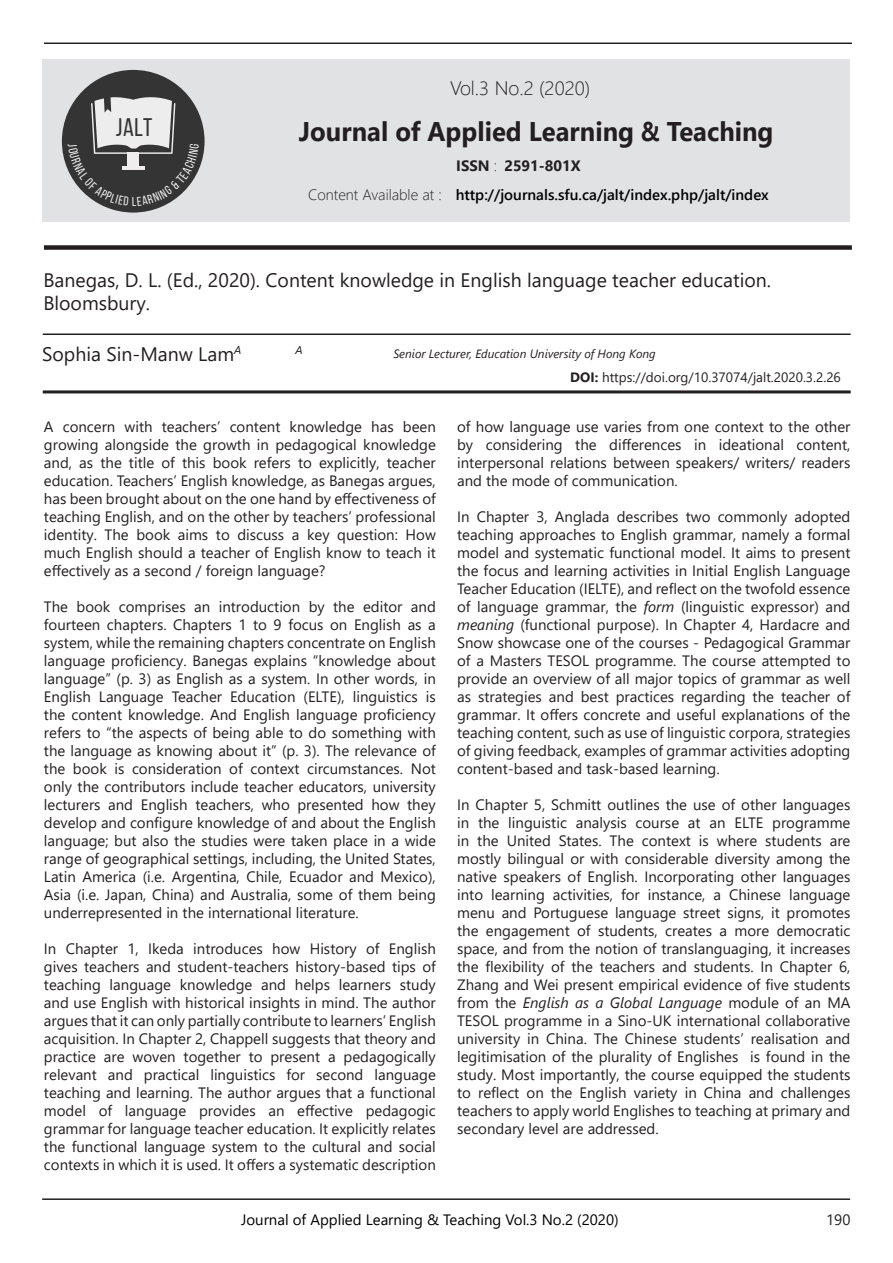
<style>
.page{position:relative;width:893px;height:1263px;background:#fff}
.page>*{position:absolute;margin:0;border:0;box-sizing:border-box;transform-origin:0 0}
.t1{font:700 27px "Segoe UI";color:#231f20;scale:.95 1}
.t2{font:25.5px "Bebas Neue";color:#343434}
.t3{font:19.5px/23.4px "Segoe UI";color:#231f20}
.t4{font:300 19.5px "Segoe UI";color:#231f20}
.t5{font:15px/18px "Segoe UI";color:#231f20;text-align:justify}
.t6{font:600 15px "Segoe UI";color:#000}
.t7{font:15px "Segoe UI";color:#000}
.t8{font:300 15px "Segoe UI";color:#231f20}
.t9{font:700 15px "Segoe UI";color:#231f20}
.t10{font:13.5px "Segoe UI";color:#231f20}
.t11{font:italic 12px "Segoe UI";color:#231f20}
.t12{font:italic 11.4px "Segoe UI";color:#231f20}
.s1{font-weight:300}
.s2{font-weight:700}
.s3{font-style:italic}
</style>
<div class="page">
<hr style="left:42px;top:1198px;width:808px;height:2px;background:#231f20">
<hr style="left:43px;top:333px;width:808px;height:2px;background:#231f20">
<hr style="left:43px;top:390px;width:808px;height:3px;background:#231f20">
<div style="left:44px;top:245px;width:808px;height:5px;background:#231f20"></div>
<hr style="left:44px;top:43px;width:808px;height:1px;background:#231f20">
<div style="left:43px;top:59px;width:807px;height:163px;background:#e1e2e4"></div>
<div style="left:62px;top:70px;width:143px;height:143px;background:#343434;border-radius:50%"></div>
<svg style="left:68px;top:96px;width:131px;height:110px"></svg>
<p class="t2" style="left:116px;top:113px;width:38px">JALT</p>
<p class="t4" style="left:450px;top:69px;width:142px">Vol.3 No.2 (2020)</p>
<p class="t1" style="left:299px;top:105px;width:501px">Journal of Applied Learning &amp; Teaching</p>
<p class="t8" style="left:308px;top:180px;width:135px">Content Available at :</p>
<p class="t9" style="left:456px;top:151px;width:42px">ISSN <span class="s1">:</span></p>
<p class="t9" style="left:504px;top:151px;width:78px">2591-801X</p>
<p class="t6" style="left:456px;top:180px;width:315px">http://journals.sfu.ca/jalt/index.php/jalt/index</p>
<p class="t3" style="left:43px;top:267px;width:729px">Banegas, D. L. (Ed., 2020). Content knowledge in English language teacher education.<br>Bloomsbury.</p>
<p class="t3" style="left:42px;top:340px;width:201px">Sophia Sin-Manw Lam<sup>A</sup></p>
<p class="t12" style="left:296px;top:339px;width:9px">A</p>
<p class="t11" style="left:393px;top:342px;width:264px">Senior Lecturer, Education University of Hong Kong</p>
<p class="t5" style="left:44px;top:416px;width:393px">A concern with teachers’ content knowledge has been growing alongside the growth in pedagogical knowledge and, as the title of this book refers to explicitly, teacher education. Teachers’ English knowledge, as Banegas argues, has been brought about on the one hand by effectiveness of teaching English, and on the other by teachers’ professional identity. The book aims to discuss a key question: How much English should a teacher of English know to teach it effectively as a second / foreign language?</p>
<p class="t5" style="left:44px;top:596px;width:393px">The book comprises an introduction by the editor and fourteen chapters. Chapters 1 to 9 focus on English as a system, while the remaining chapters concentrate on English language proficiency. Banegas explains “knowledge about language” (p. 3) as English as a system. In other words, in English Language Teacher Education (ELTE), linguistics is the content knowledge. And English language proficiency refers to “the aspects of being able to do something with the language as knowing about it” (p. 3). The relevance of the book is consideration of context circumstances. Not only the contributors include teacher educators, university lecturers and English teachers, who presented how they develop and configure knowledge of and about the English language; but also the studies were taken place in a wide range of geographical settings, including, the United States, Latin America (i.e. Argentina, Chile, Ecuador and Mexico), Asia (i.e. Japan, China) and Australia, some of them being underrepresented in the international literature.</p>
<p class="t5" style="left:44px;top:938px;width:393px">In Chapter 1, Ikeda introduces how History of English gives teachers and student-teachers history-based tips of teaching language knowledge and helps learners study and use English with historical insights in mind. The author argues that it can only partially contribute to learners’ English acquisition. In Chapter 2, Chappell suggests that theory and practice are woven together to present a pedagogically relevant and practical linguistics for second language teaching and learning. The author argues that a functional model of language provides an effective pedagogic grammar for language teacher education. It explicitly relates the functional language system to the cultural and social contexts in which it is used. It offers a systematic description</p>
<p class="t10" style="left:570px;top:365px;width:272px"><span class="s2">DOI:</span> https://doi.org/10.37074/jalt.2020.3.2.26</p>
<p class="t5" style="left:457px;top:416px;width:395px">of how language use varies from one context to the other by considering the differences in ideational content, interpersonal relations between speakers/ writers/ readers and the mode of communication.</p>
<p class="t5" style="left:457px;top:506px;width:395px">In Chapter 3, Anglada describes two commonly adopted teaching approaches to English grammar, namely a formal model and systematic functional model. It aims to present the focus and learning activities in Initial English Language Teacher Education (IELTE), and reflect on the twofold essence of language grammar, the <span class="s3">form</span> (linguistic expressor) and <span class="s3">meaning</span> (functional purpose). In Chapter 4, Hardacre and Snow showcase one of the courses - Pedagogical Grammar of a Masters TESOL programme. The course attempted to provide an overview of all major topics of grammar as well as strategies and best practices regarding the teacher of grammar. It offers concrete and useful explanations of the teaching content, such as use of linguistic corpora, strategies of giving feedback, examples of grammar activities adopting content-based and task-based learning.</p>
<p class="t5" style="left:457px;top:794px;width:395px">In Chapter 5, Schmitt outlines the use of other languages in the linguistic analysis course at an ELTE programme in the United States. The context is where students are mostly bilingual or with considerable diversity among the native speakers of English. Incorporating other languages into learning activities, for instance, a Chinese language menu and Portuguese language street signs, it promotes the engagement of students, creates a more democratic space, and from the notion of translanguaging, it increases the flexibility of the teachers and students. In Chapter 6, Zhang and Wei present empirical evidence of five students from the <span class="s3">English as a Global Language</span> module of an MA TESOL programme in a Sino-UK international collaborative university in China. The Chinese students’ realisation and legitimisation of the plurality of Englishes is found in the study. Most importantly, the course equipped the students to reflect on the English variety in China and challenges teachers to apply world Englishes to teaching at primary and secondary level are addressed.</p>
<p class="t7" style="left:241px;top:1206px;width:379px">Journal of Applied Learning &amp; Teaching Vol.3 No.2 (2020)</p>
<p class="t5" style="left:826px;top:1209px;width:26px">190</p>
</div>
